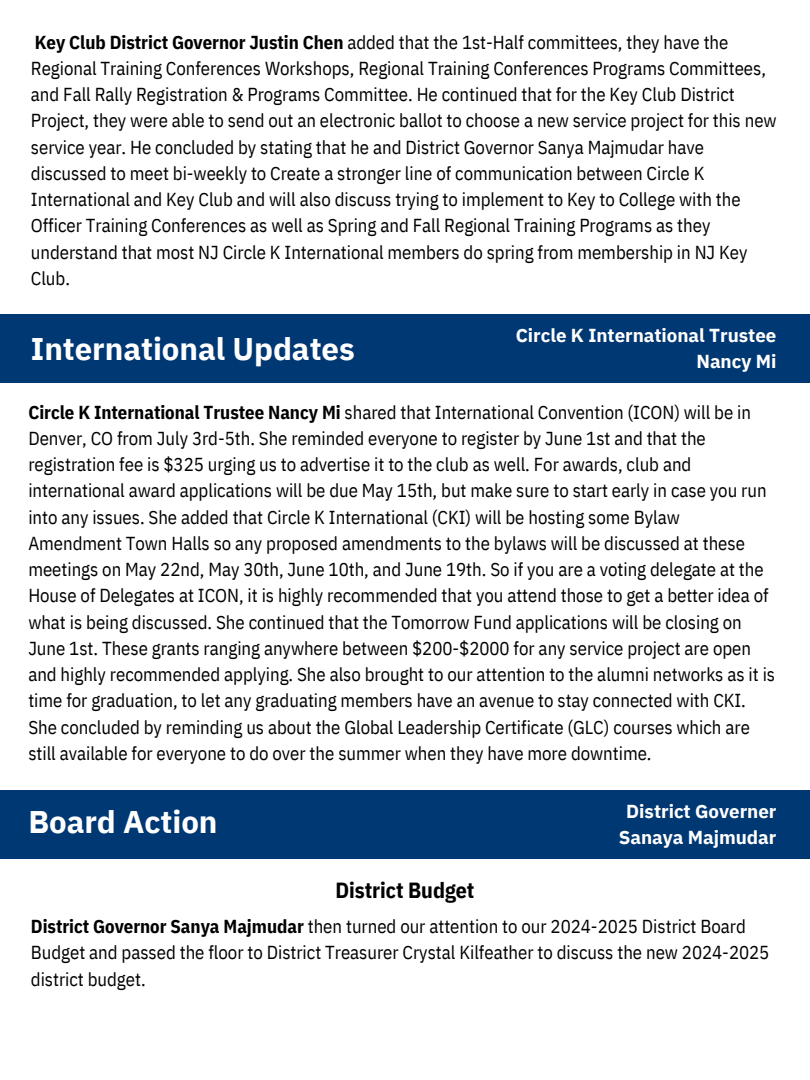
<style>
.page{position:relative;width:810px;height:1080px;background:#fff}
.page>*{position:absolute;margin:0;border:0;box-sizing:border-box;transform-origin:0 0}
.t1{font:700 31.25px "IBM Plex Sans";color:#fff}
.t2{font:700 21.88px "IBM Plex Sans Cond";color:#000}
.t3{font:18.75px/26.2px "IBM Plex Sans Cond";color:#000}
.t4{font:700 18.75px/26.2px "IBM Plex Sans";color:#fff;text-align:right}
.s1{font-weight:700}
</style>
<div class="page">
<div style="left:0;top:314px;width:810px;height:69px;background:#003874"></div>
<div style="left:0;top:790px;width:810px;height:68px;background:#003874"></div>
<p class="t3" style="left:31px;top:29px;width:747px"><span class="s1">Key Club District Governor Justin Chen</span> added that the 1st-Half committees, they have the Regional Training Conferences Workshops, Regional Training Conferences Programs Committees, and Fall Rally Registration &amp; Programs Committee. He continued that for the Key Club District Project, they were able to send out an electronic ballot to choose a new service project for this new service year. He concluded by stating that he and District Governor Sanya Majmudar have discussed to meet bi-weekly to Create a stronger line of communication between Circle K International and Key Club and will also discuss trying to implement to Key to College with the Officer Training Conferences as well as Spring and Fall Regional Training Programs as they understand that most NJ Circle K International members do spring from membership in NJ Key Club.</p>
<h3 class="t1" style="left:31px;top:328px;width:325px">International Updates</h3>
<h1 class="t4" style="left:516px;top:321px;width:262px">Circle K International Trustee<br>Nancy Mi</h1>
<p class="t3" style="left:28px;top:399px;width:748px"><span class="s1">Circle K International Trustee Nancy Mi</span> shared that International Convention (ICON) will be in Denver, CO from July 3rd-5th. She reminded everyone to register by June 1st and that the registration fee is $325 urging us to advertise it to the club as well. For awards, club and international award applications will be due May 15th, but make sure to start early in case you run into any issues. She added that Circle K International (CKI) will be hosting some Bylaw Amendment Town Halls so any proposed amendments to the bylaws will be discussed at these meetings on May 22nd, May 30th, June 10th, and June 19th. So if you are a voting delegate at the House of Delegates at ICON, it is highly recommended that you attend those to get a better idea of what is being discussed. She continued that the Tomorrow Fund applications will be closing on June 1st. These grants ranging anywhere between $200-$2000 for any service project are open and highly recommended applying. She also brought to our attention to the alumni networks as it is time for graduation, to let any graduating members have an avenue to stay connected with CKI.<br>She concluded by reminding us about the Global Leadership Certificate (GLC) courses which are still available for everyone to do over the summer when they have more downtime.</p>
<h3 class="t1" style="left:28px;top:801px;width:191px">Board Action</h3>
<h1 class="t4" style="left:619px;top:797px;width:159px;text-align:center">District Governer<br>Sanaya Majmudar</h1>
<h2 class="t2" style="left:336px;top:875px;width:140px">District Budget</h2>
<p class="t3" style="left:31px;top:913px;width:740px"><span class="s1">District Governor Sanya Majmudar</span> then turned our attention to our 2024-2025 District Board<br>Budget and passed the floor to District Treasurer Crystal Kilfeather to discuss the new 2024-2025 district budget.</p>
</div>
